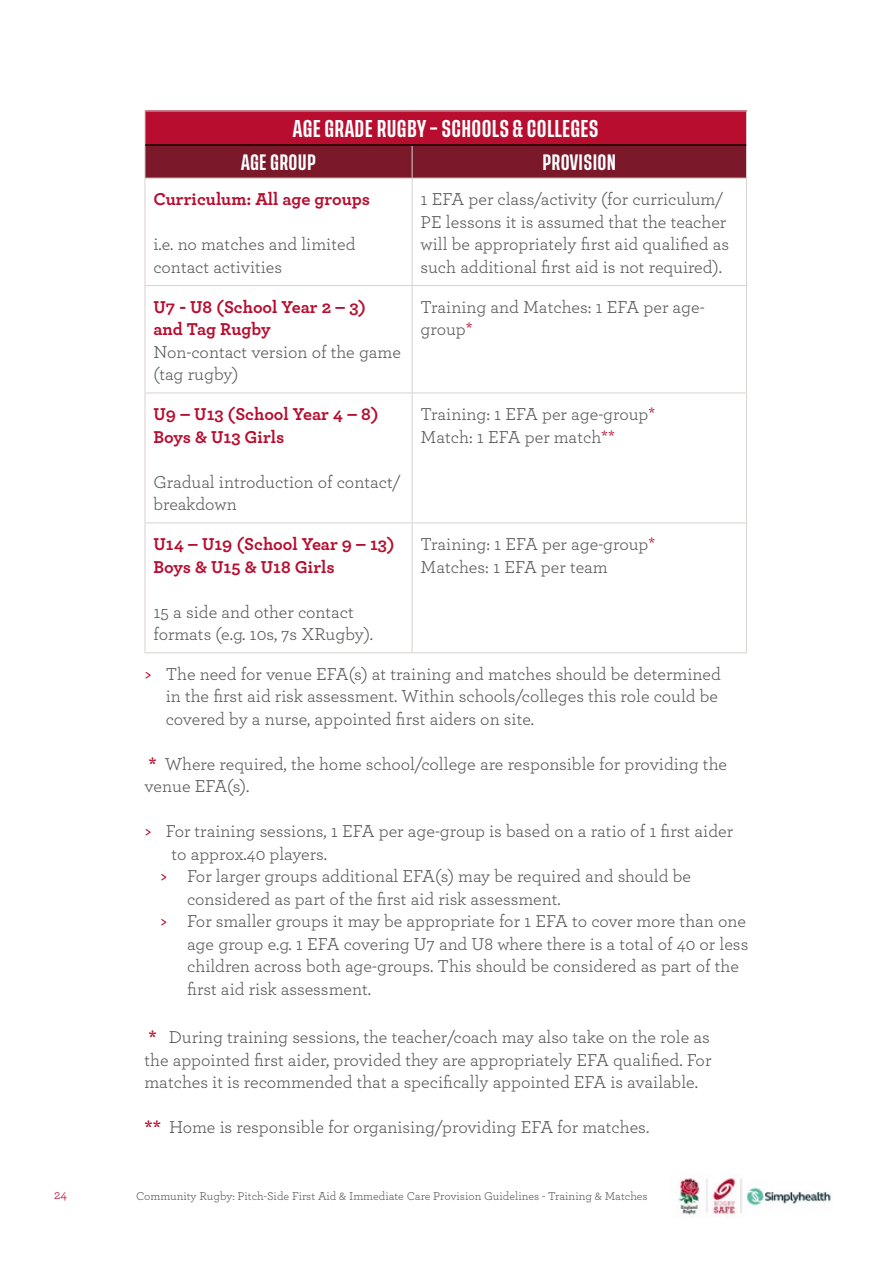
<style>
.page{position:relative;width:893px;height:1263px;background:#fff}
.page>*{position:absolute;margin:0;border:0;box-sizing:border-box;transform-origin:0 0}
.body{font:18px/22.5px "Archer";color:#575756}
.table-smaller{font:18px/22.5px "Archer";color:#575756}
.table-smaller-2{font:700 18px/22.5px "Archer";color:#b80d2f}
.unordered_list{font:18px/22.5px "Archer";color:#575756}
.table-header{font:500 18px "Tusker Grotesk 5500";letter-spacing:.02em;color:#fff}
.subheader-text{font:500 16.5px "Tusker Grotesk 5500";letter-spacing:.02em;color:#fff}
.t1{font:13.5px "Archer";color:#b80d2f}
.t2{font:12px "Archer";color:#575756}
.s1{color:#b80d2f}
.s2{font-weight:500;color:#b80d2f}
.s3{font-weight:700;color:#b80d2f}
</style>
<div class="page">
<img style="left:678px;top:1175px;width:153px;height:42px">
<div style="left:145px;top:111px;width:601px;height:34px;background:#b80d2f"></div>
<div style="left:146px;top:146px;width:600px;height:32px;background:#7b1829"></div>
<hr style="left:145px;top:111px;width:267px;height:1px;background:#d7d3d0">
<hr style="left:145px;top:111px;width:1px;height:34px;background:#d7d3d0">
<hr style="left:412px;top:111px;width:335px;height:1px;background:#d7d3d0">
<hr style="left:746px;top:111px;width:1px;height:34px;background:#d7d3d0">
<hr style="left:145px;top:145px;width:1px;height:33px;background:#d7d3d0">
<hr style="left:412px;top:146px;width:1px;height:32px;background:#d7d3d0">
<hr style="left:746px;top:145px;width:1px;height:33px;background:#d7d3d0">
<hr style="left:145px;top:178px;width:267px;height:1px;background:#d7d3d0">
<hr style="left:145px;top:178px;width:1px;height:107px;background:#d7d3d0">
<hr style="left:412px;top:178px;width:335px;height:1px;background:#d7d3d0">
<hr style="left:412px;top:178px;width:1px;height:107px;background:#d7d3d0">
<hr style="left:746px;top:178px;width:1px;height:107px;background:#d7d3d0">
<hr style="left:145px;top:285px;width:267px;height:1px;background:#d7d3d0">
<hr style="left:145px;top:286px;width:1px;height:107px;background:#d7d3d0">
<hr style="left:412px;top:285px;width:335px;height:1px;background:#d7d3d0">
<hr style="left:412px;top:286px;width:1px;height:107px;background:#d7d3d0">
<hr style="left:746px;top:286px;width:1px;height:107px;background:#d7d3d0">
<hr style="left:145px;top:393px;width:267px;height:1px;background:#d7d3d0">
<hr style="left:145px;top:393px;width:1px;height:129px;background:#d7d3d0">
<hr style="left:412px;top:393px;width:335px;height:1px;background:#d7d3d0">
<hr style="left:412px;top:393px;width:1px;height:129px;background:#d7d3d0">
<hr style="left:746px;top:393px;width:1px;height:129px;background:#d7d3d0">
<hr style="left:145px;top:522px;width:267px;height:1px;background:#d7d3d0">
<hr style="left:145px;top:523px;width:1px;height:129px;background:#d7d3d0">
<hr style="left:412px;top:522px;width:335px;height:1px;background:#d7d3d0">
<hr style="left:412px;top:523px;width:1px;height:129px;background:#d7d3d0">
<hr style="left:746px;top:523px;width:1px;height:129px;background:#d7d3d0">
<hr style="left:145px;top:652px;width:267px;height:1px;background:#d7d3d0">
<hr style="left:412px;top:652px;width:335px;height:1px;background:#d7d3d0">
<hr style="left:145px;top:144px;width:267px;height:2px;background:#000">
<hr style="left:412px;top:144px;width:334px;height:2px;background:#000">
<p class="table-header" style="left:293px;top:117px;width:307px">AGE GRADE RUGBY – SCHOOLS &amp; COLLEGES</p>
<p class="subheader-text" style="left:241px;top:152px;width:76px">AGE GROUP</p>
<p class="subheader-text" style="left:542px;top:152px;width:75px">PROVISION</p>
<p class="table-smaller-2" style="left:153px;top:187px;width:218px">Curriculum: All age groups</p>
<p class="table-smaller" style="left:153px;top:232px;width:204px">i.e. no matches and limited contact activities</p>
<p class="table-smaller" style="left:421px;top:187px;width:310px">1 EFA per class/activity (for curriculum/ PE lessons it is assumed that the teacher will be appropriately first aid qualified as such additional first aid is not required).</p>
<p class="table-smaller-2" style="left:153px;top:294px;width:214px">U7 - U8 (School Year 2 – 3) and Tag Rugby</p>
<p class="table-smaller" style="left:153px;top:340px;width:249px">Non-contact version of the game (tag rugby)</p>
<p class="table-smaller-2" style="left:153px;top:402px;width:227px">U9 – U13 (School Year 4 – 8)<br>Boys &amp; U13 Girls</p>
<p class="table-smaller" style="left:153px;top:469px;width:249px">Gradual introduction of contact/ breakdown</p>
<p class="table-smaller-2" style="left:153px;top:531px;width:243px">U14 – U19 (School Year 9 – 13)<br>Boys &amp; U15 &amp; U18 Girls</p>
<p class="table-smaller" style="left:153px;top:599px;width:221px">15 a side and other contact formats (e.g. 10s, 7s XRugby).</p>
<p class="table-smaller" style="left:421px;top:295px;width:286px">Training and Matches: 1 EFA per age&shy;group<span class="s1">*</span></p>
<p class="table-smaller" style="left:421px;top:402px;width:236px">Training: 1 EFA per age-group<span class="s1">*</span></p>
<p class="table-smaller" style="left:421px;top:424px;width:196px">Match: 1 EFA per match<span class="s1">**</span></p>
<p class="table-smaller" style="left:421px;top:532px;width:236px">Training: 1 EFA per age-group<span class="s1">*</span></p>
<p class="table-smaller" style="left:421px;top:554px;width:189px">Matches: 1 EFA per team</p>
<p class="body" style="left:166px;top:662px;width:556px;text-indent:-21px"><span class="s2">&gt;</span> The need for venue EFA(s) at training and matches should be determined in the first aid risk assessment. Within schools/colleges this role could be covered by a nurse, appointed first aiders on site.</p>
<p class="unordered_list" style="left:145px;top:752px;width:584px"><span class="s3">*</span> Where required, the home school/college are responsible for providing the venue EFA(s).</p>
<p class="body" style="left:172px;top:819px;width:563px;text-indent:-27px"><span class="s2">&gt;</span> For training sessions, 1 EFA per age-group is based on a ratio of 1 first aider to approx.40 players.</p>
<p class="body" style="left:187px;top:864px;width:505px;text-indent:-27px"><span class="s2">&gt;</span> For larger groups additional EFA(s) may be required and should be considered as part of the first aid risk assessment.</p>
<p class="body" style="left:187px;top:909px;width:563px;text-indent:-27px"><span class="s2">&gt;</span> For smaller groups it may be appropriate for 1 EFA to cover more than one age group e.g. 1 EFA covering U7 and U8 where there is a total of 40 or less children across both age-groups. This should be considered as part of the first aid risk assessment.</p>
<p class="body" style="left:145px;top:1025px;width:568px;text-align:justify"><span class="s3">*</span> During training sessions, the teacher/coach may also take on the role as the appointed first aider, provided they are appropriately EFA qualified. For matches it is recommended that a specifically appointed EFA is available.</p>
<p class="body" style="left:145px;top:1115px;width:506px"><span class="s3">**</span> Home is responsible for organising/providing EFA for matches.</p>
<p class="t1" style="left:54px;top:1185px;width:15px">24</p>
<p class="t2" style="left:136px;top:1187px;width:513px">Community Rugby: Pitch-Side First Aid &amp; Immediate Care Provision Guidelines - Training &amp; Matches</p>
</div>
